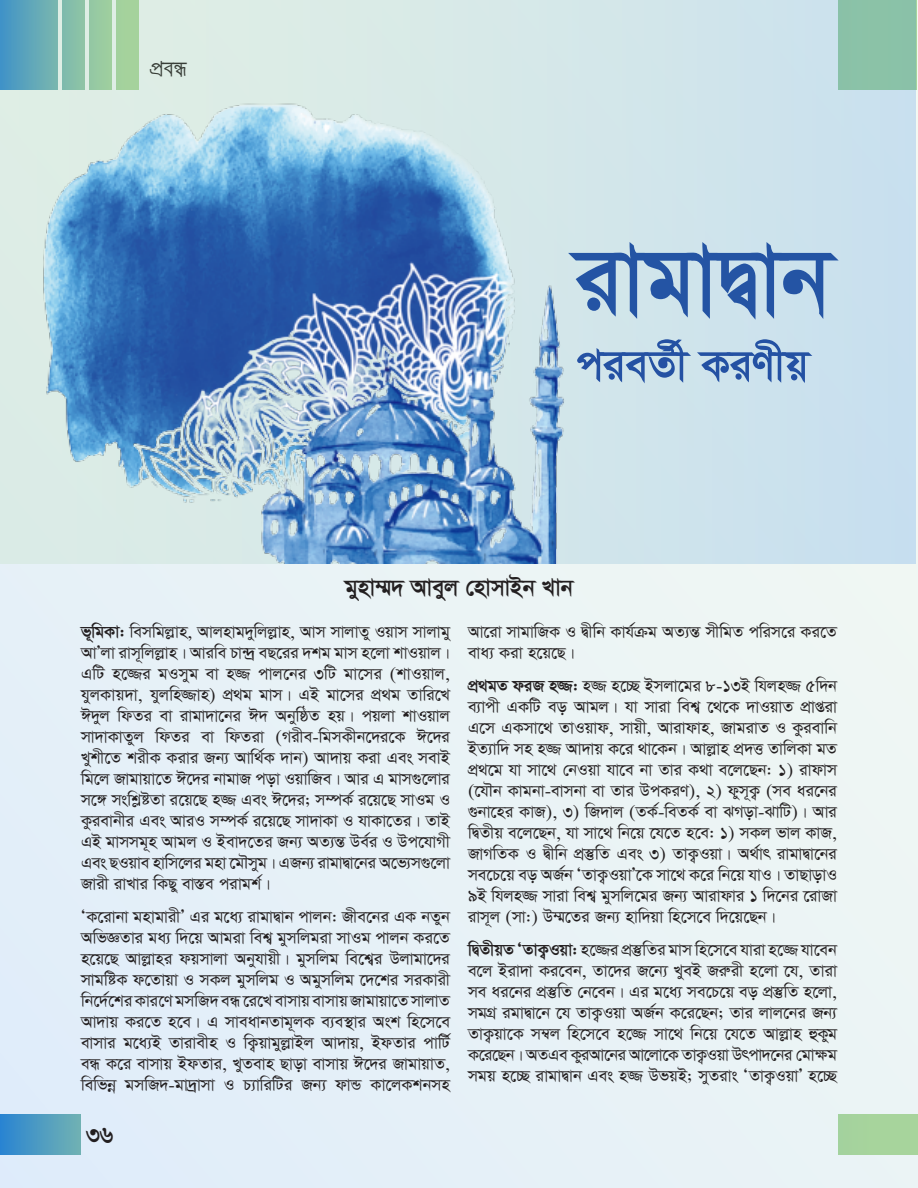
<style>
.page{position:relative;width:918px;height:1188px;background:#fff}
.page>*{position:absolute;margin:0;border:0;box-sizing:border-box;transform-origin:0 0}
.t1{font:700 108px "Sutonny MJ";color:#2454a4}
.t2{font:700 51px "Sutonny MJ";color:#2451a3}
.t3{font:700 27px "Sutonny MJ";color:#231f20}
.t4{font:22.5px "Karnaphuli MJ";color:#231f20}
.t5{font:19.5px/21px "Sutonny MJ";color:#231f20;text-align:justify}
.s1{font-weight:700}
</style>
<div class="page">
<div style="left:1px;top:1px;width:916px;height:1186px;background:#e8f2f6"></div>
<div style="left:1px;top:1115px;width:80px;height:40px;background:linear-gradient(to right,#2a85d1,#71b2b3)"></div>
<div style="left:839px;top:1115px;width:78px;height:40px;background:#a7d49c"></div>
<svg style="left:1px;top:1px;width:915px;height:563px"></svg>
<img style="left:0;top:97px;width:662px;height:467px">
<p class="t4" style="left:151px;top:55px;width:37px">cÖeÜ</p>
<p class="t1" style="left:576px;top:220px;width:255px">IVGVØVB</p>
<p class="t2" style="left:576px;top:337px;width:234px">CIEZ©X KIYXQ</p>
<p class="t3" style="left:345px;top:573px;width:229px">GYNV¤§` AVEYJ †NVMVBB LVB</p>
<p class="t5" style="left:81px;top:622px;width:377px;text-align:left"><span class="s1">F~WGKV:</span> WEMWGJØVN, AVJNVG`YWJJØVN, AVM MVJVZYIQVM MVJVGY AVÕJV IVM~WJJØVN| AVIWE PV›`ªEQ‡II `KG GVM N‡JV KVIQVJ| GWU N‡¾I GIMYG EV N¾ CVJ‡BI 3WU GV‡MI (KVIQVJ, HYJKVQ`V, HYJWN¾VN) CÖ_G GVM| GB GV‡MI CÖ_G ZVWI‡L C`YJ WDZI EV IVGV`V‡BI C` ABYWÔZ NQ| CQJV KVIQVJ MV`VKVZYJ WDZI EV WDZIV (MIXE-WGMKXB‡`I‡K C‡`I LYKX‡Z KIXK KIVI RB¨ AVW_©K `VB) AV`VQ KIV GES MEVB WG‡J RVGVQV‡Z C‡`I BVGVR COV IQVWRE| AVI G GVM¸‡JVI M‡½ MSWKØÓZV I‡Q‡Q N¾ GES C‡`I; M¤ÚK© I‡Q‡Q MVIG I KZIEVBXI GES AVII M¤ÚK© I‡Q‡Q MV`VKV I HVKV‡ZI| ZVB GB GVMMG~N AVGJ I BEV`‡ZI RB¨ AZ¨ŠÍDE©I I DC‡HVMX GES QIQVE NVWM‡JI GNV ‡GŠMYG| GRB¨ IVGVØV‡BI A‡F¨M¸‡JV RVIX IVLVI WKQYEV¯ÍE CIVGK©|</p>
<p class="t5" style="left:81px;top:907px;width:373px">ÔK‡IVBV GNVGVIXÕ GI G‡A¨ IVGVØVB CVJB: RXE‡BI GK BZYB AWFÁZVI GA¨ W`‡Q AVGIV WEK¦ GYMWJGIV MVIG CVJB KI‡Z N‡Q‡Q AVJØVNI DQMVJV ABYHVQX| GYMWJG WE‡K¦I DJVGV‡`I MVGWÓK D‡ZVQV I MKJ GYMWJG I AGYMWJG ‡`‡KI MIKVIX WB‡`©‡KI KVI‡Y GMWR` EÜ ‡I‡L EVMVQ EVMVQ RVGVQV‡Z MVJVZ AV`VQ KI‡Z N‡E| G MVEAVBZVG~JK E¨E¯’VI ASK WN‡M‡E EVMVI G‡A¨B ZVIVEXN I WK¡QVGYJØVBJ AV`VQ, BDZVI CVWU© EÜ K‡I EVMVQ BDZVI, LYZEVN QVOV EVMVQ C‡`I RVGVQVZ, WEWFBŒ GMWR`-GV`ªVMV I P¨VWIWUI RB¨ DVÛ KV‡JKKBMN</p>
<h3 class="t3" style="left:86px;top:1119px;width:28px">36</h3>
<p class="t5" style="left:468px;top:622px;width:371px">AV‡IV MVGVWRK I ØXWB KVH©ΜG AZ¨ŠÍMXWGZ CWIM‡I KI‡Z<br>EVA¨ KIV N‡Q‡Q|</p>
<p class="t5" style="left:468px;top:676px;width:371px"><span class="s1">CÖ_GZ DIR N¾:</span> N¾ N‡”Q BMJV‡GI 8-13B WHJN¾ 5W`B E¨VCX GKWU EO AVGJ| HV MVIV WEK¦ ‡_‡K `VIQVZ CÖVßIV G‡M GKMV‡_ ZVIQVD, MVQX, AVIVDVN, RVGIVZ I KZIEVWB BZ¨VW` MN N¾ AV`VQ K‡I _V‡KB| AVJØVN CÖ`Ë ZVWJKV GZ CÖ_‡G HV MV‡_ †BIQV HV‡E BV ZVI K_V E‡J‡QB: 1) IVDVM (‡HŠB KVGBV-EVMBV EV ZVI DCKIY), 2) DYM~K¡ (ME AI‡BI ¸BV‡NI KVR), 3) WR`VJ (ZK©-WEZK© EV SMOV-SVWU)| AVI WØZXQ E‡J‡QB, HV MV‡_ WB‡Q ‡H‡Z N‡E: 1) MKJ FVJ KVR, RVMWZK I ØXWB CÖ¯‘WZ GES 3) ZVK¡IQV| A_©VR IVGVØV‡BI ME‡P‡Q EO AR©B ÔZVK¡IQVÕ‡K MV‡_ K‡I WB‡Q HVI| ZVQVOVI 9B WHJN¾ MVIV WEK¦ GYMWJ‡GI RB¨ AVIVDVI 1 W`‡BI ‡IVRV IVM~J (MV:) D¤§‡ZI RB¨ NVW`QV WN‡M‡E W`‡Q‡QB|</p>
<p class="t5" style="left:468px;top:940px;width:371px"><span class="s1">WØZXQZ ÔZVK¡IQV:</span> N‡¾I CÖ¯‘WZI GVM WN‡M‡E HVIV N‡¾ HV‡EB E‡J BIV`V KI‡EB, ZV‡`I R‡B¨ LYEB RIÆIX N‡JV ‡H, ZVIV ME AI‡BI CÖ¯‘WZ †B‡EB| GI G‡A¨ ME‡P‡Q EO CÖ¯‘WZ N‡JV, MGMÖIGVØV‡B ‡H ZVK¡IQV AR©B K‡I‡QB; ZVI JVJ‡BI RB¨ ZVK¡QV‡K M¤^J WN‡M‡E N‡¾ MV‡_ WB‡Q ‡H‡Z AVJØVN ÛKYG K‡I‡QB| AZGE KYIAV‡BI AV‡JV‡K ZVK¡IQV DRCV`‡BI †GV¶G MGQ N‡”Q IVGVØVB GES N¾ DFQB; MYZIVS ÔZVK¡IQVÕ N‡”Q</p>
</div>
